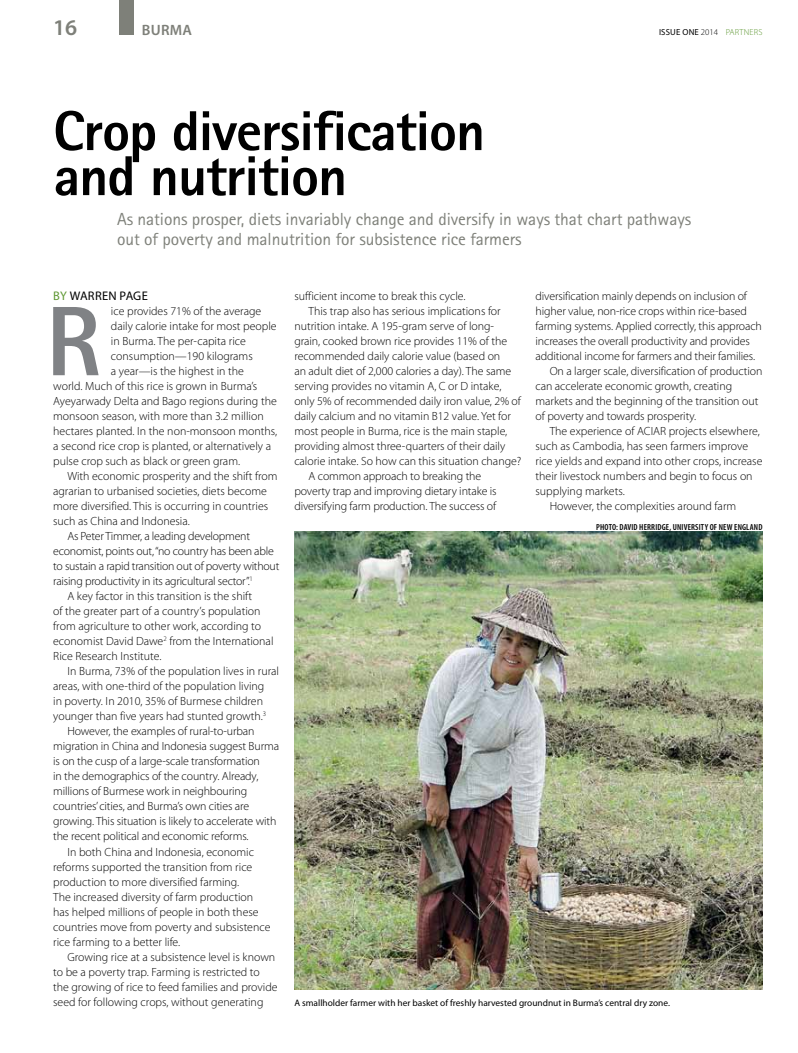
<style>
.page{position:relative;width:798px;height:1053px;background:#fff}
.page>*{position:absolute;margin:0;border:0;box-sizing:border-box;transform-origin:0 0}
.t1{font:800 98.88px "Rotis Sans Serif";color:#808285}
.t2{font:800 56.25px/45px "Rotis Sans Serif";letter-spacing:-.02em;color:#000}
.t3{font:600 22.5px "Myriad Pro";color:#7e8079}
.t4{font:17.5px/20px "Rotis Sans Serif";letter-spacing:-.005em;color:#7e8079}
.t5{font:600 15px "Myriad Pro";letter-spacing:.02em;color:#7e8079}
.t6{font:12.5px "Myriad Pro";letter-spacing:-.01em;color:#000}
.t7{font:300 11.88px "Myriad Pro";letter-spacing:-.005em;color:#000}
.t8{font:9.38px "Myriad Pro";color:#000}
.t9{font:600 condensed 8.75px "Myriad Pro";letter-spacing:.02em;color:#000}
.t10{font:8.75px "Myriad Pro";letter-spacing:.02em;color:#000}
.s1{font-weight:300}
.s2{font-weight:300;color:#5e9732}
.s3{color:#5e9732}
</style>
<div class="page">
<div style="left:119px;top:0;width:14px;height:35px;background:#7e8079"></div>
<img style="left:294px;top:531px;width:468px;height:458px">
<h3 class="t3" style="left:53px;top:13px;width:26px">16</h3>
<p class="t5" style="left:142px;top:20px;width:52px">BURMA</p>
<p class="t10" style="left:658px;top:26px;width:105px">issue one <span class="s1">2014</span> <span class="s2">PARTNERS</span></p>
<h2 class="t2" style="left:53px;top:108px;width:433px">Crop diversification and nutrition</h2>
<h3 class="t4" style="left:117px;top:209px;width:575px">As nations prosper, diets invariably change and diversify in ways that chart pathways out of poverty and malnutrition for subsistence rice farmers</h3>
<p class="t6" style="left:53px;top:288px;width:96px"><span class="s3">By</span> Warr en Pag e</p>
<h1 class="t1" style="left:46px;top:279px;width:47px">R</h1>
<p class="t7" style="left:111px;top:304px;width:152px">ice provides 71% of the average</p>
<p class="t7" style="left:111px;top:319px;width:167px">daily calorie intake for most people</p>
<p class="t7" style="left:111px;top:334px;width:136px">in Burma. The per-capita rice</p>
<p class="t7" style="left:111px;top:349px;width:143px">consumption—190 kilograms</p>
<p class="t7" style="left:111px;top:364px;width:134px">a year—is the highest in the</p>
<p class="t7" style="left:53px;top:379px;width:205px">world. Much of this rice is grown in Burma’s</p>
<p class="t7" style="left:53px;top:394px;width:225px">Ayeyarwady Delta and Bago regions during the</p>
<p class="t7" style="left:53px;top:409px;width:212px">monsoon season, with more than 3.2 million</p>
<p class="t7" style="left:53px;top:424px;width:225px">hectares planted. In the non-monsoon months,</p>
<p class="t7" style="left:53px;top:439px;width:219px">a second rice crop is planted, or alternatively a</p>
<p class="t7" style="left:53px;top:454px;width:188px">pulse crop such as black or green gram.</p>
<p class="t7" style="left:67px;top:469px;width:212px">With economic prosperity and the shift from</p>
<p class="t7" style="left:53px;top:484px;width:215px">agrarian to urbanised societies, diets become</p>
<p class="t7" style="left:53px;top:499px;width:216px">more diversified. This is occurring in countries</p>
<p class="t7" style="left:53px;top:514px;width:138px">such as China and Indonesia.</p>
<p class="t7" style="left:67px;top:529px;width:184px">As Peter Timmer, a leading development</p>
<p class="t7" style="left:53px;top:544px;width:222px">economist, points out, “no country has been able</p>
<p class="t7" style="left:53px;top:559px;width:227px">to sustain a rapid transition out of poverty without</p>
<p class="t7" style="left:53px;top:574px;width:201px">raising productivity in its agricultural sector”.<sup>1</sup></p>
<p class="t7" style="left:67px;top:589px;width:186px">A key factor in this transition is the shift</p>
<p class="t7" style="left:53px;top:604px;width:209px">of the greater part of a country’s population</p>
<p class="t7" style="left:53px;top:619px;width:209px">from agriculture to other work, according to</p>
<p class="t7" style="left:53px;top:634px;width:222px">economist David Dawe<sup>2</sup> from the International</p>
<p class="t7" style="left:53px;top:649px;width:110px">Rice Research Institute.</p>
<p class="t7" style="left:67px;top:664px;width:213px">In Burma, 73% of the population lives in rural</p>
<p class="t7" style="left:53px;top:679px;width:212px">areas, with one-third of the population living</p>
<p class="t7" style="left:53px;top:694px;width:211px">in poverty. In 2010, 35% of Burmese children</p>
<p class="t7" style="left:53px;top:709px;width:214px">younger than five years had stunted growth.<sup>3</sup></p>
<p class="t7" style="left:67px;top:724px;width:189px">However, the examples of rural-to-urban</p>
<p class="t7" style="left:53px;top:739px;width:227px">migration in China and Indonesia suggest Burma</p>
<p class="t7" style="left:53px;top:754px;width:208px">is on the cusp of a large-scale transformation</p>
<p class="t7" style="left:53px;top:769px;width:207px">in the demographics of the country. Already,</p>
<p class="t7" style="left:53px;top:784px;width:195px">millions of Burmese work in neighbouring</p>
<p class="t7" style="left:53px;top:799px;width:197px">countries’ cities, and Burma’s own cities are</p>
<p class="t7" style="left:53px;top:814px;width:225px">growing. This situation is likely to accelerate with</p>
<p class="t7" style="left:53px;top:829px;width:197px">the recent political and economic reforms.</p>
<p class="t7" style="left:67px;top:844px;width:188px">In both China and Indonesia, economic</p>
<p class="t7" style="left:53px;top:859px;width:201px">reforms supported the transition from rice</p>
<p class="t7" style="left:53px;top:874px;width:187px">production to more diversified farming.</p>
<p class="t7" style="left:53px;top:889px;width:201px">The increased diversity of farm production</p>
<p class="t7" style="left:53px;top:904px;width:207px">has helped millions of people in both these</p>
<p class="t7" style="left:53px;top:919px;width:219px">countries move from poverty and subsistence</p>
<p class="t7" style="left:53px;top:934px;width:129px">rice farming to a better life.</p>
<p class="t7" style="left:67px;top:949px;width:209px">Growing rice at a subsistence level is known</p>
<p class="t7" style="left:53px;top:964px;width:208px">to be a poverty trap. Farming is restricted to</p>
<p class="t7" style="left:53px;top:979px;width:226px">the growing of rice to feed families and provide</p>
<p class="t7" style="left:53px;top:994px;width:212px">seed for following crops, without generating</p>
<p class="t7" style="left:294px;top:289px;width:173px">sufficient income to break this cycle.</p>
<p class="t7" style="left:308px;top:304px;width:194px">This trap also has serious implications for</p>
<p class="t7" style="left:294px;top:319px;width:201px">nutrition intake. A 195-gram serve of long-</p>
<p class="t7" style="left:294px;top:334px;width:214px">grain, cooked brown rice provides 11% of the</p>
<p class="t7" style="left:294px;top:349px;width:207px">recommended daily calorie value (based on</p>
<p class="t7" style="left:294px;top:364px;width:218px">an adult diet of 2,000 calories a day). The same</p>
<p class="t7" style="left:294px;top:379px;width:208px">serving provides no vitamin A, C or D intake,</p>
<p class="t7" style="left:294px;top:394px;width:228px">only 5% of recommended daily iron value, 2% of</p>
<p class="t7" style="left:294px;top:409px;width:218px">daily calcium and no vitamin B12 value. Yet for</p>
<p class="t7" style="left:294px;top:424px;width:214px">most people in Burma, rice is the main staple,</p>
<p class="t7" style="left:294px;top:439px;width:212px">providing almost three-quarters of their daily</p>
<p class="t7" style="left:294px;top:454px;width:228px">calorie intake. So how can this situation change?</p>
<p class="t7" style="left:308px;top:469px;width:174px">A common approach to breaking the</p>
<p class="t7" style="left:294px;top:484px;width:204px">poverty trap and improving dietary intake is</p>
<p class="t7" style="left:294px;top:499px;width:203px">diversifying farm production. The success of</p>
<p class="t7" style="left:535px;top:289px;width:213px">diversification mainly depends on inclusion of</p>
<p class="t7" style="left:535px;top:304px;width:213px">higher value, non-rice crops within rice-based</p>
<p class="t7" style="left:535px;top:319px;width:228px">farming systems. Applied correctly, this approach</p>
<p class="t7" style="left:535px;top:334px;width:216px">increases the overall productivity and provides</p>
<p class="t7" style="left:535px;top:349px;width:221px">additional income for farmers and their families.</p>
<p class="t7" style="left:549px;top:364px;width:214px">On a larger scale, diversification of production</p>
<p class="t7" style="left:535px;top:379px;width:198px">can accelerate economic growth, creating</p>
<p class="t7" style="left:535px;top:394px;width:224px">markets and the beginning of the transition out</p>
<p class="t7" style="left:535px;top:409px;width:162px">of poverty and towards prosperity.</p>
<p class="t7" style="left:549px;top:424px;width:211px">The experience of ACIAR projects elsewhere,</p>
<p class="t7" style="left:535px;top:439px;width:214px">such as Cambodia, has seen farmers improve</p>
<p class="t7" style="left:535px;top:454px;width:228px">rice yields and expand into other crops, increase</p>
<p class="t7" style="left:535px;top:469px;width:218px">their livestock numbers and begin to focus on</p>
<p class="t7" style="left:535px;top:484px;width:91px">supplying markets.</p>
<p class="t7" style="left:549px;top:499px;width:188px">However, the complexities around farm</p>
<p class="t9" style="left:596px;top:521px;width:167px">PHOTO: DAVID HERRIDGE, UNIVERSITY OF NEW ENGLAND</p>
<p class="t8" style="left:294px;top:996px;width:377px">A smallholder farmer with her basket of freshly harvested groundnut in Burma’s central dry zone.</p>
</div>
